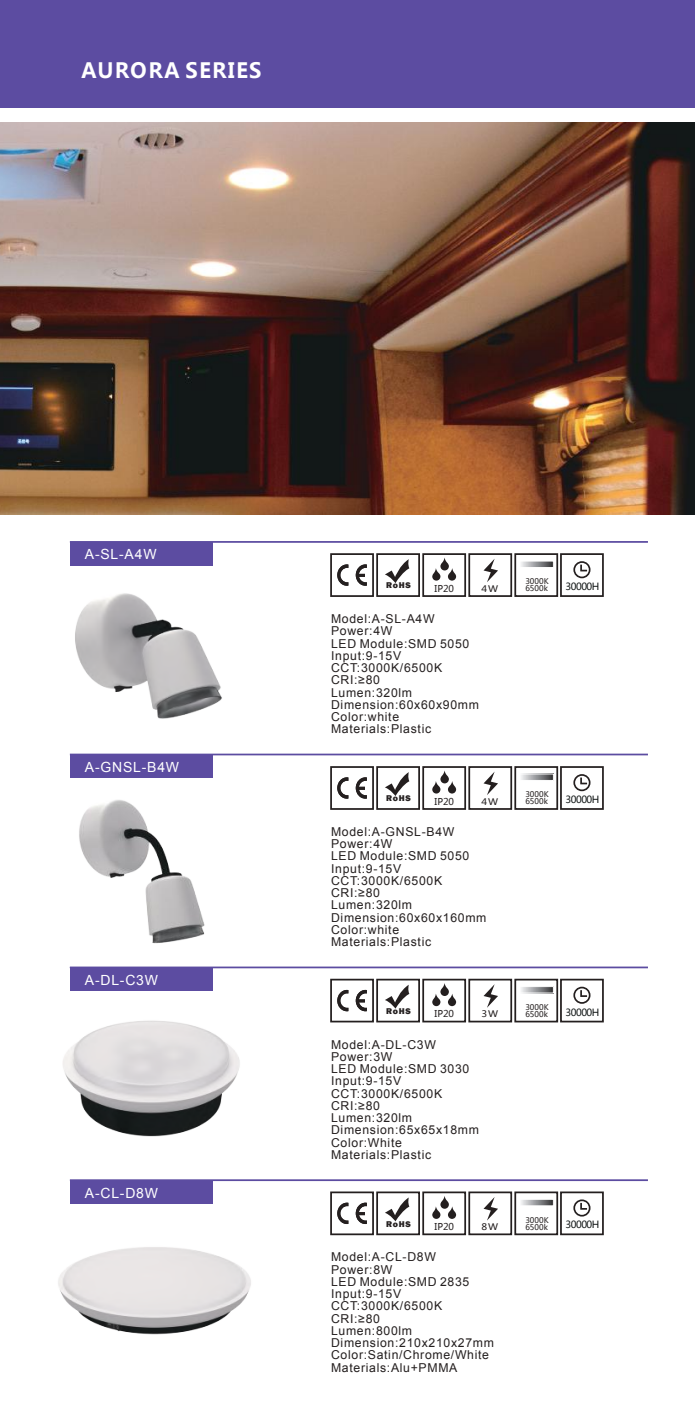
<style>
.page{position:relative;width:695px;height:1414px;background:#fff}
.page>*{position:absolute;margin:0;border:0;box-sizing:border-box;transform-origin:0 0}
.t1{font:700 21px "Microsoft Ya Hei";letter-spacing:.06em;color:#fff}
.t2{font:14px "Arial";letter-spacing:.055em;color:#fff}
.t3{font:12.25px/12.2px "Arial";letter-spacing:.055em;color:#241f1f}
.t4{font:9.8px "Microsoft Ya Hei";letter-spacing:-.05em;color:#121717}
.t5{font:9.28px "Microsoft Ya Hei";color:#241f1f}
.t6{font:8.92px "Microsoft Ya Hei";color:#241f1f;scale:1.1 1}
.t7{font:800 8.58px "Franklin Gothic";letter-spacing:.075em;color:#241f1f}
.t8{font:7.88px/7px "Microsoft Ya Hei";color:#241f1f}
</style>
<div class="page">
<div style="left:0;top:0;width:694px;height:108px;background:#5c4ca1"></div>
<img style="left:63px;top:1020px;width:177px;height:117px">
<hr style="left:70px;top:966px;width:577px;height:2px;background:#5c4ca1">
<div style="left:70px;top:967px;width:143px;height:24px;background:#5c4ca1"></div>
<svg style="left:432px;top:983px;width:24px;height:23px"></svg>
<div style="left:422px;top:979px;width:44px;height:43px;border:2px solid #241f1f"></div>
<svg style="left:337px;top:990px;width:30px;height:21px"></svg>
<div style="left:330px;top:979px;width:44px;height:43px;border:2px solid #241f1f"></div>
<div style="left:468px;top:979px;width:44px;height:43px;border:2px solid #241f1f"></div>
<div style="left:560px;top:979px;width:43px;height:43px;border:2px solid #241f1f"></div>
<div style="left:376px;top:979px;width:44px;height:43px;border:2px solid #241f1f"></div>
<svg style="left:385px;top:985px;width:24px;height:24px"></svg>
<div style="left:514px;top:979px;width:44px;height:43px;border:2px solid #241f1f"></div>
<svg style="left:521px;top:988px;width:30px;height:3px"></svg>
<div style="left:518px;top:986px;width:35px;height:7px;border:1px solid #fff"></div>
<svg style="left:573px;top:987px;width:17px;height:17px"></svg>
<svg style="left:483px;top:984px;width:15px;height:24px"></svg>
<img style="left:58px;top:1247px;width:193px;height:88px">
<hr style="left:70px;top:1179px;width:577px;height:2px;background:#5c4ca1">
<div style="left:70px;top:1180px;width:143px;height:24px;background:#5c4ca1"></div>
<svg style="left:432px;top:1196px;width:24px;height:23px"></svg>
<div style="left:422px;top:1191px;width:44px;height:44px;border:2px solid #241f1f"></div>
<svg style="left:337px;top:1203px;width:30px;height:21px"></svg>
<div style="left:330px;top:1191px;width:44px;height:44px;border:2px solid #241f1f"></div>
<div style="left:468px;top:1191px;width:44px;height:44px;border:2px solid #241f1f"></div>
<div style="left:560px;top:1191px;width:43px;height:44px;border:2px solid #241f1f"></div>
<div style="left:376px;top:1191px;width:44px;height:44px;border:2px solid #241f1f"></div>
<svg style="left:385px;top:1197px;width:24px;height:24px"></svg>
<div style="left:514px;top:1191px;width:44px;height:44px;border:2px solid #241f1f"></div>
<svg style="left:521px;top:1201px;width:30px;height:3px"></svg>
<div style="left:518px;top:1199px;width:35px;height:7px;border:1px solid #fff"></div>
<svg style="left:573px;top:1199px;width:17px;height:17px"></svg>
<svg style="left:483px;top:1197px;width:15px;height:23px"></svg>
<img style="left:75px;top:593px;width:147px;height:126px">
<hr style="left:70px;top:541px;width:577px;height:2px;background:#5c4ca1">
<div style="left:70px;top:542px;width:143px;height:24px;background:#5c4ca1"></div>
<svg style="left:432px;top:557px;width:24px;height:24px"></svg>
<div style="left:422px;top:553px;width:44px;height:44px;border:2px solid #241f1f"></div>
<svg style="left:337px;top:564px;width:30px;height:22px"></svg>
<div style="left:330px;top:553px;width:44px;height:44px;border:2px solid #241f1f"></div>
<div style="left:468px;top:553px;width:44px;height:44px;border:2px solid #241f1f"></div>
<div style="left:560px;top:553px;width:43px;height:44px;border:2px solid #241f1f"></div>
<div style="left:376px;top:553px;width:44px;height:44px;border:2px solid #241f1f"></div>
<svg style="left:385px;top:559px;width:24px;height:24px"></svg>
<div style="left:514px;top:553px;width:44px;height:44px;border:2px solid #241f1f"></div>
<svg style="left:521px;top:563px;width:30px;height:3px"></svg>
<div style="left:518px;top:561px;width:35px;height:7px;border:1px solid #fff"></div>
<svg style="left:573px;top:561px;width:17px;height:17px"></svg>
<svg style="left:483px;top:559px;width:15px;height:23px"></svg>
<div style="left:70px;top:754px;width:143px;height:24px;background:#5c4ca1"></div>
<hr style="left:70px;top:754px;width:577px;height:1px;background:#5c4ca1">
<svg style="left:432px;top:770px;width:24px;height:23px"></svg>
<div style="left:422px;top:766px;width:44px;height:44px;border:2px solid #241f1f"></div>
<svg style="left:337px;top:777px;width:30px;height:22px"></svg>
<div style="left:330px;top:766px;width:44px;height:44px;border:2px solid #241f1f"></div>
<div style="left:468px;top:766px;width:44px;height:44px;border:2px solid #241f1f"></div>
<div style="left:560px;top:766px;width:43px;height:44px;border:2px solid #241f1f"></div>
<div style="left:376px;top:766px;width:44px;height:44px;border:2px solid #241f1f"></div>
<svg style="left:385px;top:772px;width:24px;height:24px"></svg>
<div style="left:514px;top:766px;width:44px;height:44px;border:2px solid #241f1f"></div>
<svg style="left:521px;top:775px;width:30px;height:4px"></svg>
<div style="left:518px;top:773px;width:35px;height:8px;border:1px solid #fff"></div>
<svg style="left:573px;top:774px;width:17px;height:17px"></svg>
<svg style="left:483px;top:771px;width:15px;height:24px"></svg>
<img style="left:79px;top:800px;width:126px;height:144px">
<img style="left:0;top:122px;width:694px;height:392px">
<h1 class="t1" style="left:81px;top:56px;width:182px">AURORA SERIES</h1>
<p class="t2" style="left:85px;top:545px;width:73px">A-SL-A4W</p>
<p class="t2" style="left:85px;top:758px;width:96px">A-GNSL-B4W</p>
<p class="t2" style="left:85px;top:971px;width:75px">A-DL-C3W</p>
<p class="t2" style="left:85px;top:1183px;width:75px">A-CL-D8W</p>
<p class="t7" style="left:386px;top:580px;width:26px">RoHS</p>
<p class="t5" style="left:434px;top:582px;width:21px">IP20</p>
<p class="t6" style="left:481px;top:583px;width:17px">4 W</p>
<p class="t8" style="left:525px;top:578px;width:25px">3000K<br>6500k</p>
<p class="t4" style="left:565px;top:580px;width:35px">30000H</p>
<p class="t3" style="left:331px;top:613px;width:149px">Model:A-SL-A4W<br>Power:4W<br>LED Module:SMD 5050<br>Input:9-15V<br>CCT:3000K/6500K<br>CRI:≥80<br>Lumen:320lm<br>Dimension:60x60x90mm<br>Color:white<br>Materials:Plastic</p>
<p class="t7" style="left:386px;top:793px;width:26px">RoHS</p>
<p class="t5" style="left:434px;top:795px;width:21px">IP20</p>
<p class="t6" style="left:481px;top:796px;width:17px">4 W</p>
<p class="t8" style="left:525px;top:791px;width:25px">3000K<br>6500k</p>
<p class="t4" style="left:565px;top:793px;width:35px">30000H</p>
<p class="t3" style="left:331px;top:826px;width:157px">Model:A-GNSL-B4W<br>Power:4W<br>LED Module:SMD 5050<br>Input:9-15V<br>CCT:3000K/6500K<br>CRI:≥80<br>Lumen:320lm<br>Dimension:60x60x160mm<br>Color:white<br>Materials:Plastic</p>
<p class="t7" style="left:386px;top:1005px;width:26px">RoHS</p>
<p class="t5" style="left:434px;top:1008px;width:21px">IP20</p>
<p class="t6" style="left:481px;top:1008px;width:17px">3 W</p>
<p class="t8" style="left:525px;top:1003px;width:25px">3000K<br>6500k</p>
<p class="t4" style="left:565px;top:1005px;width:35px">30000H</p>
<p class="t3" style="left:331px;top:1038px;width:149px">Model:A-DL-C3W<br>Power:3W<br>LED Module:SMD 3030<br>Input:9-15V<br>CCT:3000K/6500K<br>CRI:≥80<br>Lumen:320lm<br>Dimension:65x65x18mm<br>Color:White<br>Materials:Plastic</p>
<p class="t7" style="left:386px;top:1218px;width:26px">RoHS</p>
<p class="t5" style="left:434px;top:1220px;width:21px">IP20</p>
<p class="t6" style="left:481px;top:1221px;width:17px">8 W</p>
<p class="t8" style="left:525px;top:1216px;width:25px">3000K<br>6500k</p>
<p class="t4" style="left:565px;top:1218px;width:35px">30000H</p>
<p class="t3" style="left:331px;top:1251px;width:164px">Model:A-CL-D8W<br>Power:8W<br>LED Module:SMD 2835<br>Input:9-15V<br>CCT:3000K/6500K<br>CRI:≥80<br>Lumen:800lm<br>Dimension:210x210x27mm<br>Color:Satin/Chrome/White<br>Materials:Alu+PMMA</p>
</div>
